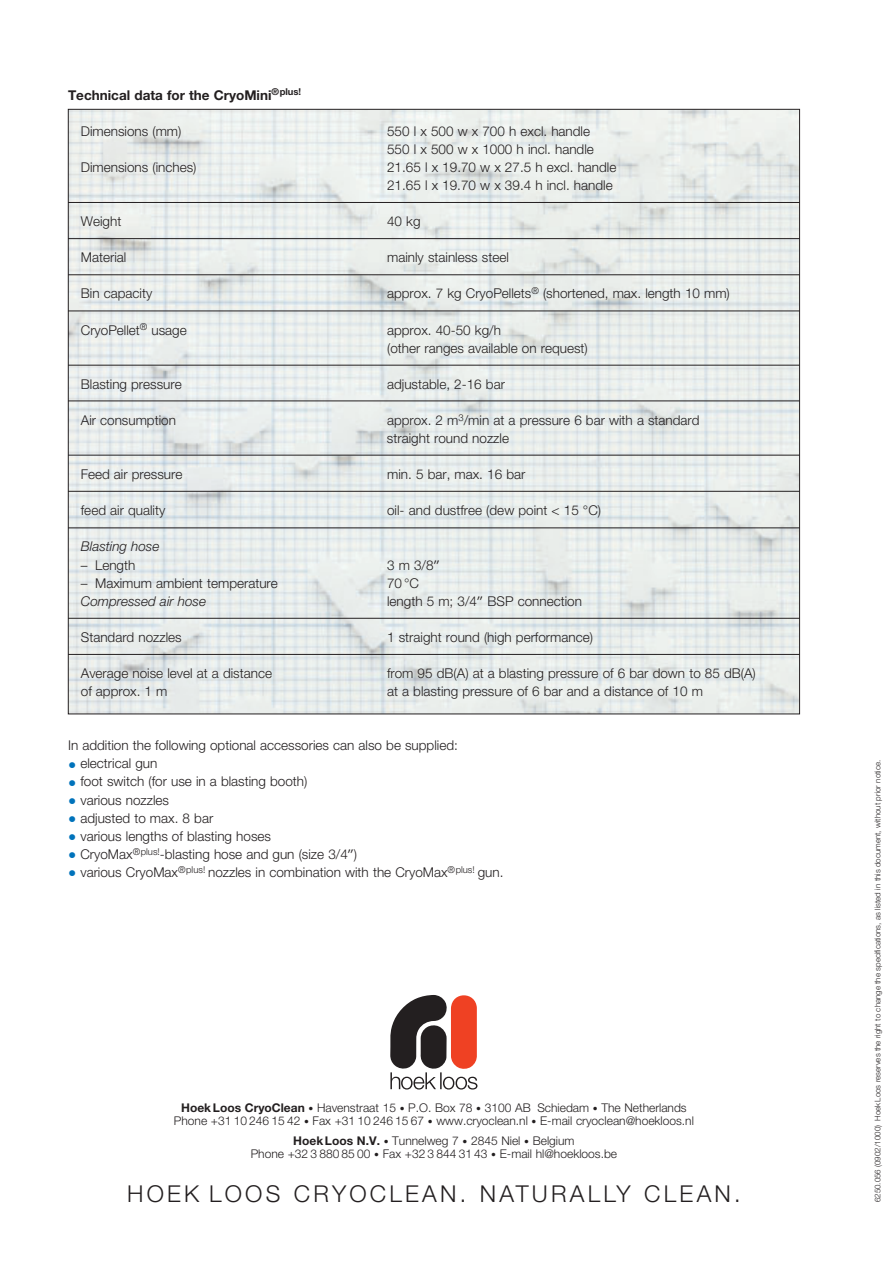
<style>
.page{position:relative;width:893px;height:1262px;background:#fff}
.page>*{position:absolute;margin:0;border:0;box-sizing:border-box;transform-origin:0 0}
.t1{font:300 23.25px "Helvetica Neue";letter-spacing:.14em;color:#231f20}
.t2{font:300 13.5px/18px "Helvetica Neue";color:#231f20}
.t3{font:700 13.5px "Helvetica Neue";color:#231f20}
.t4{font:italic 300 13.5px "Helvetica Neue";color:#231f20}
.t5{font:300 12px/12.8px "Helvetica Neue";color:#231f20;text-align:center}
.t6{font:300 7.95px "Helvetica Neue";color:#231f20}
.s1{font-family:"AG Figures+Pi BQ";font-weight:400}
.s2{font-size:16.5px;color:#0073bb}
.s3{font-weight:700}
.s4{font-size:9.75px}
</style>
<div class="page">
<img style="left:70px;top:111px;width:727px;height:601px">
<hr style="left:68px;top:202px;width:731px;height:1px;background:#231f20">
<hr style="left:68px;top:238px;width:731px;height:1px;background:#231f20">
<hr style="left:68px;top:274px;width:731px;height:1px;background:#231f20">
<hr style="left:68px;top:311px;width:731px;height:1px;background:#231f20">
<hr style="left:68px;top:365px;width:731px;height:1px;background:#231f20">
<hr style="left:68px;top:400px;width:731px;height:1px;background:#231f20">
<hr style="left:68px;top:455px;width:731px;height:1px;background:#231f20">
<hr style="left:68px;top:491px;width:731px;height:1px;background:#231f20">
<hr style="left:68px;top:527px;width:731px;height:1px;background:#231f20">
<hr style="left:68px;top:618px;width:731px;height:1px;background:#231f20">
<hr style="left:68px;top:654px;width:731px;height:1px;background:#231f20">
<svg style="left:390px;top:995px;width:87px;height:94px"></svg>
<p class="t3" style="left:68px;top:90px;width:234px">Technical data for the CryoMini<sup>®plus!</sup></p>
<p class="t2" style="left:81px;top:123px;width:102px">Dimensions (mm)</p>
<p class="t2" style="left:387px;top:123px;width:208px">550 l x 500 w x 700 h excl. handle<br>550 l x 500 w x 1000 h incl. handle</p>
<p class="t2" style="left:81px;top:159px;width:117px">Dimensions (inches)</p>
<p class="t2" style="left:387px;top:159px;width:231px">21.65 l x 19.70 w x 27.5 h excl. handle<br>21.65 l x 19.70 w x 39.4 h incl. handle</p>
<p class="t2" style="left:81px;top:213px;width:42px">Weight</p>
<p class="t2" style="left:387px;top:213px;width:35px">40 kg</p>
<p class="t2" style="left:81px;top:250px;width:47px">Material</p>
<p class="t2" style="left:387px;top:250px;width:123px">mainly stainless steel</p>
<p class="t2" style="left:81px;top:286px;width:73px">Bin capacity</p>
<p class="t2" style="left:387px;top:286px;width:344px">approx. 7 kg CryoPellets<sup>®</sup> (shortened, max. length 10 mm)</p>
<p class="t2" style="left:81px;top:322px;width:107px">CryoPellet<sup>®</sup> usage</p>
<p class="t2" style="left:387px;top:322px;width:202px">approx. 40-50 kg/h<br>(other ranges available on request)</p>
<p class="t2" style="left:81px;top:376px;width:102px">Blasting pressure</p>
<p class="t2" style="left:387px;top:376px;width:119px">adjustable, 2-16 bar</p>
<p class="t2" style="left:81px;top:412px;width:97px">Air consumption</p>
<p class="t2" style="left:387px;top:412px;width:314px">approx. 2 m<sup>3</sup>/min at a pressure 6 bar with a standard straight round nozzle</p>
<p class="t2" style="left:81px;top:466px;width:103px">Feed air pressure</p>
<p class="t2" style="left:387px;top:466px;width:140px">min. 5 bar, max. 16 bar</p>
<p class="t2" style="left:81px;top:503px;width:86px">feed air quality</p>
<p class="t2" style="left:387px;top:503px;width:215px">oil- and dustfree (dew point &lt; 15 °C)</p>
<p class="t4" style="left:81px;top:542px;width:80px">Blasting hose</p>
<p class="t2" style="left:81px;top:557px;width:56px">– Length</p>
<p class="t2" style="left:387px;top:557px;width:54px">3 m 3/8<span class="s1">HH</span></p>
<p class="t2" style="left:81px;top:575px;width:198px">– Maximum ambient temperature</p>
<p class="t2" style="left:387px;top:575px;width:33px">70 °C</p>
<p class="t4" style="left:81px;top:596px;width:127px">Compressed air hose</p>
<p class="t2" style="left:387px;top:593px;width:196px">length 5 m; 3/4<span class="s1">HH</span> BSP connection</p>
<p class="t2" style="left:81px;top:629px;width:102px">Standard nozzles</p>
<p class="t2" style="left:387px;top:629px;width:207px">1 straight round (high performance)</p>
<p class="t2" style="left:81px;top:665px;width:193px">Average noise level at a distance</p>
<p class="t2" style="left:387px;top:665px;width:370px">from 95 dB(A) at a blasting pressure of 6 bar down to 85 dB(A)</p>
<p class="t2" style="left:81px;top:683px;width:88px">of approx. 1 m</p>
<p class="t2" style="left:387px;top:683px;width:317px">at a blasting pressure of 6 bar and a distance of 10 m</p>
<p class="t2" style="left:68px;top:738px;width:391px">In addition the following optional accessories can also be supplied:</p>
<p class="t2" style="left:68px;top:756px;width:91px"><span class="s2">•</span> electrical gun</p>
<p class="t2" style="left:68px;top:774px;width:241px"><span class="s2">•</span> foot switch (for use in a blasting booth)</p>
<p class="t2" style="left:68px;top:792px;width:102px"><span class="s2">•</span> various nozzles</p>
<p class="t2" style="left:68px;top:810px;width:147px"><span class="s2">•</span> adjusted to max. 8 bar</p>
<p class="t2" style="left:68px;top:828px;width:204px"><span class="s2">•</span> various lengths of blasting hoses</p>
<p class="t2" style="left:68px;top:846px;width:290px"><span class="s2">•</span> CryoMax<sup>®plus!</sup>-blasting hose and gun (size 3/4<span class="s1">HH</span>)</p>
<p class="t2" style="left:68px;top:864px;width:437px"><span class="s2">•</span> various CryoMax<sup>®plus!</sup> nozzles in combination with the CryoMax<sup>®plus!</sup> gun.</p>
<p class="t5" style="left:174px;top:1102px;width:521px"><span class="s3">Hoek Loos CryoClean</span> <span class="s4">•</span> Havenstraat 15 <span class="s4">•</span> P.O. Box 78 <span class="s4">•</span> 3100 AB Schiedam <span class="s4">•</span> The Netherlands<br>Phone +31 10 246 15 42 <span class="s4">•</span> Fax +31 10 246 15 67 <span class="s4">•</span> www.cryoclean.nl <span class="s4">•</span> E-mail cryoclean@hoekloos.nl</p>
<p class="t5" style="left:251px;top:1135px;width:368px"><span class="s3">Hoek Loos N.V.</span> <span class="s4">•</span> Tunnelweg 7 <span class="s4">•</span> 2845 Niel <span class="s4">•</span> Belgium<br>Phone +32 3 880 85 00 <span class="s4">•</span> Fax +32 3 844 31 43 <span class="s4">•</span> E-mail hl@hoekloos.be</p>
<h1 class="t1" style="left:127px;top:1185px;width:615px">HOEK LOOS CRYOCLEAN. NATURALLY CLEAN.</h1>
<p class="t6" style="left:874px;top:1202px;width:444px;rotate:-90deg">6250.056 (0902/1000) Hoek Loos reserves the right to change the specifications, as listed in this document, without prior notice.</p>
</div>
